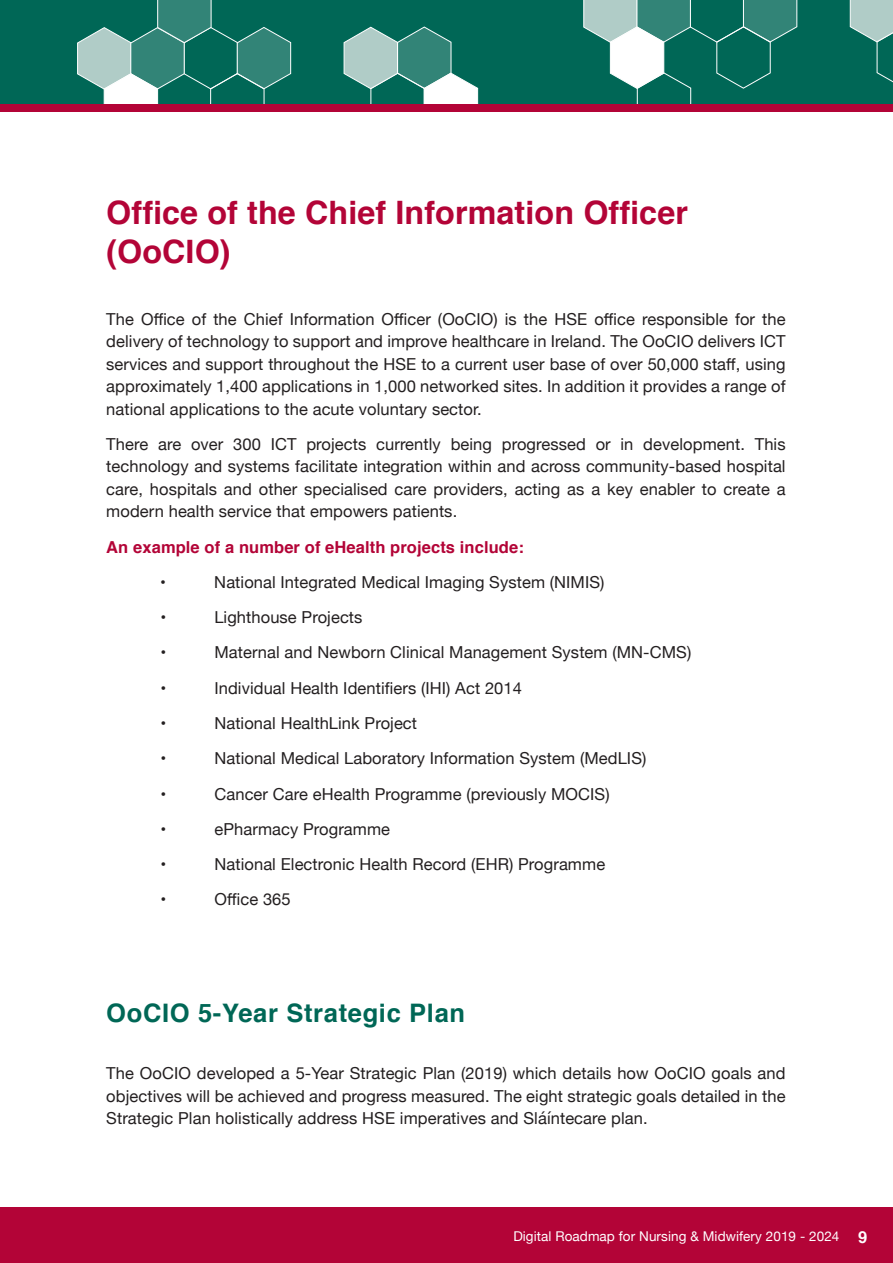
<style>
.page{position:relative;width:893px;height:1263px;background:#fff}
.page>*{position:absolute;margin:0;border:0;box-sizing:border-box;transform-origin:0 0}
.t1{font:700 32.25px/39px "Helvetica";letter-spacing:.005em;color:#b30437}
.t2{font:700 25.5px "Helvetica";letter-spacing:.025em;color:#006756}
.t3{font:16.5px/22.5px "Helvetica Neue";letter-spacing:.005em;color:#231f20;text-align:justify}
.t4{font:700 16.5px "Helvetica";letter-spacing:.005em;color:#b30437}
.t5{font:13.5px "Helvetica Neue";letter-spacing:.005em;color:#fff}
.s1{font-family:"Helvetica";font-weight:700;font-size:16.5px}
</style>
<div class="page">
<div style="left:0;top:0;width:893px;height:108px;background:#006756"></div>
<div style="left:0;top:1208px;width:893px;height:55px;background:#b30437"></div>
<svg style="left:849px;top:0;width:44px;height:83px"></svg>
<svg style="left:77px;top:0;width:214px;height:112px"></svg>
<svg style="left:583px;top:0;width:214px;height:112px"></svg>
<svg style="left:343px;top:26px;width:135px;height:86px"></svg>
<div style="left:0;top:104px;width:893px;height:7px;background:#b30437"></div>
<h1 class="t1" style="left:106px;top:194px;width:583px">Office of the Chief Information Officer (OoCIO)</h1>
<p class="t3" style="left:106px;top:308px;width:681px">The Office of the Chief Information Officer (OoCIO) is the HSE office responsible for the delivery of technology to support and improve healthcare in Ireland. The OoCIO delivers ICT services and support throughout the HSE to a current user base of over 50,000 staff, using approximately 1,400 applications in 1,000 networked sites. In addition it provides a range of national applications to the acute voluntary sector.</p>
<p class="t3" style="left:106px;top:434px;width:681px">There are over 300 ICT projects currently being progressed or in development. This technology and systems facilitate integration within and across community-based hospital care, hospitals and other specialised care providers, acting as a key enabler to create a modern health service that empowers patients.</p>
<p class="t4" style="left:106px;top:533px;width:419px">An example of a number of eHealth projects include:</p>
<p class="t3" style="left:160px;top:572px;width:7px">•</p>
<p class="t3" style="left:214px;top:572px;width:392px">National Integrated Medical Imaging System (NIMIS)</p>
<p class="t3" style="left:160px;top:607px;width:7px">•</p>
<p class="t3" style="left:214px;top:607px;width:150px">Lighthouse Projects</p>
<p class="t3" style="left:160px;top:642px;width:7px">•</p>
<p class="t3" style="left:214px;top:642px;width:478px">Maternal and Newborn Clinical Management System (MN-CMS)</p>
<p class="t3" style="left:160px;top:677px;width:7px">•</p>
<p class="t3" style="left:214px;top:677px;width:309px">Individual Health Identifiers (IHI) Act 2014</p>
<p class="t3" style="left:160px;top:713px;width:7px">•</p>
<p class="t3" style="left:214px;top:713px;width:204px">National HealthLink Project</p>
<p class="t3" style="left:160px;top:748px;width:7px">•</p>
<p class="t3" style="left:214px;top:748px;width:433px">National Medical Laboratory Information System (MedLIS)</p>
<p class="t3" style="left:160px;top:783px;width:7px">•</p>
<p class="t3" style="left:214px;top:783px;width:397px">Cancer Care eHealth Programme (previously MOCIS)</p>
<p class="t3" style="left:160px;top:819px;width:7px">•</p>
<p class="t3" style="left:214px;top:819px;width:177px">ePharmacy Programme</p>
<p class="t3" style="left:160px;top:854px;width:7px">•</p>
<p class="t3" style="left:214px;top:854px;width:392px">National Electronic Health Record (EHR) Programme</p>
<p class="t3" style="left:160px;top:889px;width:7px">•</p>
<p class="t3" style="left:214px;top:889px;width:78px">Office 365</p>
<h2 class="t2" style="left:106px;top:992px;width:360px">OoCIO 5-Year Strategic Plan</h2>
<p class="t3" style="left:106px;top:1063px;width:681px">The OoCIO developed a 5-Year Strategic Plan (2019) which details how OoCIO goals and objectives will be achieved and progress measured. The eight strategic goals detailed in the Strategic Plan holistically address HSE imperatives and Sláíntecare plan.</p>
<p class="t5" style="left:513px;top:1226px;width:356px">Digital Roadmap for Nursing &amp; Midwifery 2019 - 2024 <span class="s1">9</span></p>
</div>
